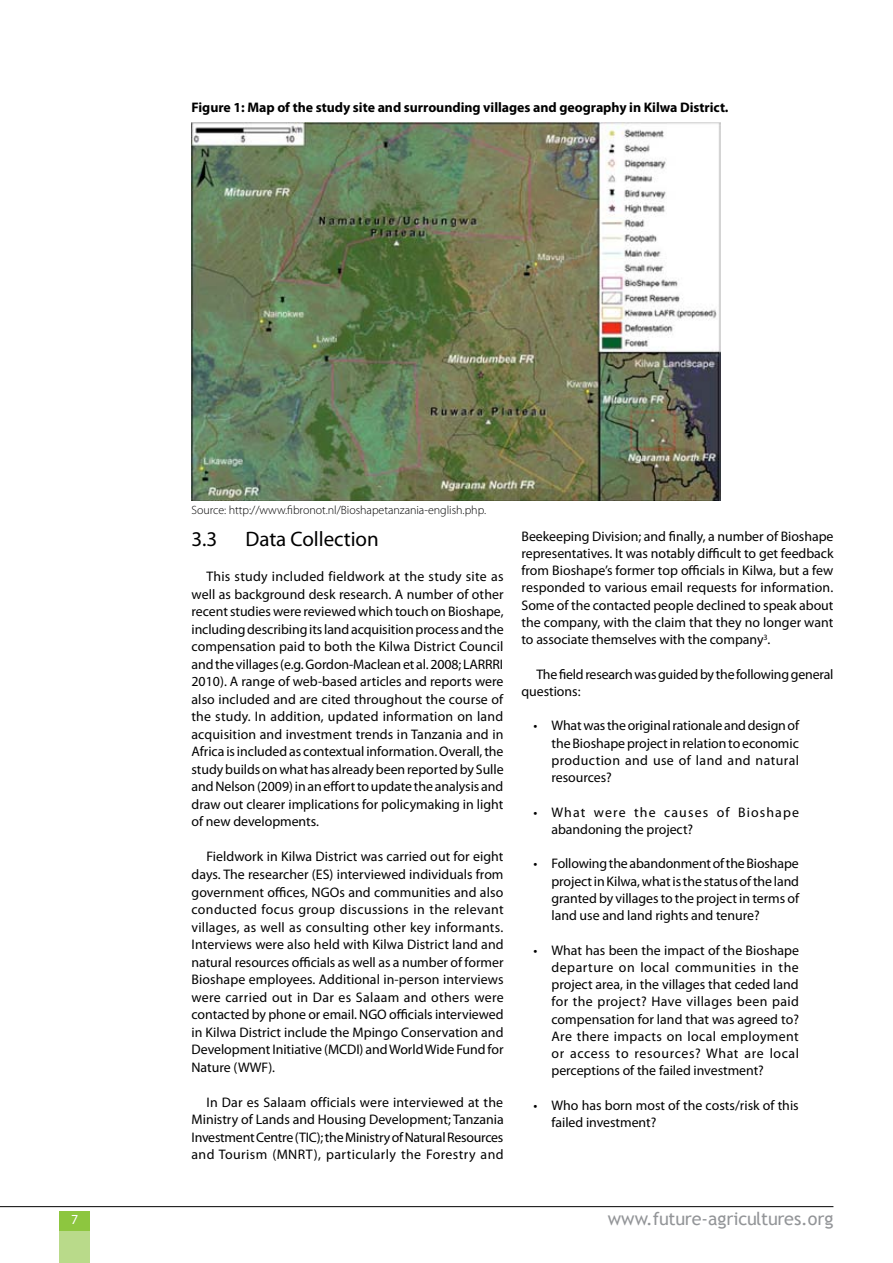
<style>
.page{position:relative;width:893px;height:1263px;background:#fff}
.page>*{position:absolute;margin:0;border:0;box-sizing:border-box;transform-origin:0 0}
.t1{font:21px "Myriad Pro";letter-spacing:-.005em;color:#000}
.t2{font:18px "Trebuchet MS";letter-spacing:-.015em;color:#939598}
.t3{font:13.8px/17.5px "Myriad Pro";letter-spacing:-.005em;color:#000;text-align:justify}
.t4{font:700 13.8px "Myriad Pro";letter-spacing:-.005em;color:#000}
.t5{font:13.8px/17.2px "Myriad Pro";letter-spacing:.075em;color:#000}
.t6{font:13.8px "Myriad Pro";color:#fff}
.t7{font:300 12px "Myriad Pro";letter-spacing:-.005em;color:#000}
</style>
<div class="page">
<hr style="left:0;top:1206px;width:833px;height:1px;background:#000">
<div style="left:60px;top:1211px;width:30px;height:19px;background:#8dc63f"></div>
<div style="left:60px;top:1231px;width:30px;height:32px;background:#b9da8a"></div>
<img style="left:192px;top:122px;width:528px;height:378px">
<p class="t4" style="left:192px;top:99px;width:539px">Figure 1: Map of the study site and surrounding villages and geography in Kilwa District.</p>
<p class="t7" style="left:192px;top:503px;width:296px">Source: http://www.fibronot.nl/Bioshapetanzania-english.php.</p>
<h1 class="t1" style="left:192px;top:526px;width:27px">3.3</h1>
<h1 class="t1" style="left:246px;top:526px;width:135px">Data Collection</h1>
<p class="t3" style="left:191px;top:567px;width:314px;text-indent:15px">This study included fieldwork at the study site as well as background desk research. A number of other recent studies were reviewed which touch on Bioshape, including describing its land acquisition process and the compensation paid to both the Kilwa District Council and the villages (e.g. Gordon-Maclean et al. 2008; LARRRI 2010). A range of web-based articles and reports were also included and are cited throughout the course of the study. In addition, updated information on land acquisition and investment trends in Tanzania and in Africa is included as contextual information. Overall, the study builds on what has already been reported by Sulle and Nelson (2009) in an effort to update the analysis and draw out clearer implications for policymaking in light of new developments.</p>
<p class="t3" style="left:191px;top:848px;width:314px;text-indent:15px">Fieldwork in Kilwa District was carried out for eight days. The researcher (ES) interviewed individuals from government offices, NGOs and communities and also conducted focus group discussions in the relevant villages, as well as consulting other key informants.<br>Interviews were also held with Kilwa District land and natural resources officials as well as a number of former Bioshape employees. Additional in-person interviews were carried out in Dar es Salaam and others were contacted by phone or email. NGO officials interviewed in Kilwa District include the Mpingo Conservation and Development Initiative (MCDI) and World Wide Fund for Nature (WWF).</p>
<p class="t3" style="left:191px;top:1093px;width:314px;text-indent:15px">In Dar es Salaam officials were interviewed at the Ministry of Lands and Housing Development; Tanzania Investment Centre (TIC); the Ministry of Natural Resources and Tourism (MNRT), particularly the Forestry and</p>
<p class="t3" style="left:521px;top:527px;width:314px">Beekeeping Division; and finally, a number of Bioshape representatives. It was notably difficult to get feedback from Bioshape’s former top officials in Kilwa, but a few responded to various email requests for information.<br>Some of the contacted people declined to speak about the company, with the claim that they no longer want to associate themselves with the company<sup>3</sup>.</p>
<p class="t3" style="left:521px;top:665px;width:314px;text-indent:15px">The field research was guided by the following general questions:</p>
<p class="t3" style="left:551px;top:717px;width:249px;text-indent:-18px">• What was the original rationale and design of the Bioshape project in relation to economic production and use of land and natural resources?</p>
<p class="t5" style="left:551px;top:803px;width:249px;text-indent:-18px">• What were the causes of Bioshape abandoning the project?</p>
<p class="t3" style="left:551px;top:855px;width:249px;text-indent:-18px">• Following the abandonment of the Bioshape project in Kilwa, what is the status of the land granted by villages to the project in terms of land use and land rights and tenure?</p>
<p class="t3" style="left:551px;top:941px;width:249px;text-indent:-18px">• What has been the impact of the Bioshape departure on local communities in the project area, in the villages that ceded land for the project? Have villages been paid compensation for land that was agreed to?<br>Are there impacts on local employment or access to resources? What are local perceptions of the failed investment?</p>
<p class="t3" style="left:551px;top:1096px;width:249px;text-indent:-18px">• Who has born most of the costs/risk of this failed investment?</p>
<p class="t6" style="left:71px;top:1211px;width:9px">7</p>
<h2 class="t2" style="left:608px;top:1208px;width:227px">www.future-agricultures.org</h2>
</div>
